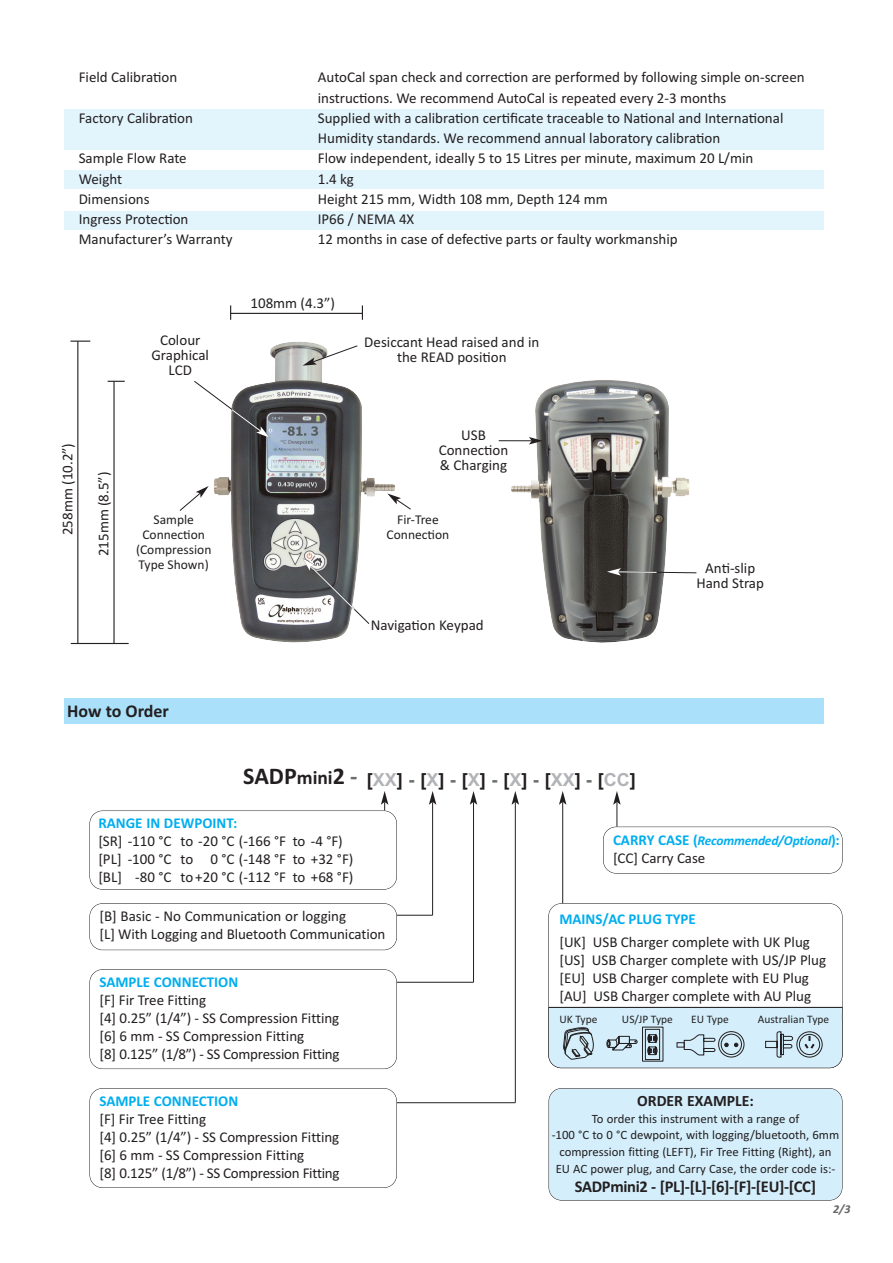
<style>
.page{position:relative;width:893px;height:1263px;background:#fff}
.page>*{position:absolute;margin:0;border:0;box-sizing:border-box;transform-origin:0 0}
.t1{font:700 24px "Calibri";color:#231f20}
.t2{font:700 18px "Arial";color:#231f20}
.t3{font:700 18px "Calibri";color:#231f20}
.t4{font:700 16.5px "Calibri";letter-spacing:-.02em;color:#231f20}
.t5{font:700 15.75px "Calibri";color:#231f20}
.t6{font:15px/18px "Calibri";color:#231f20}
.t7{font:700 15px "Calibri";color:#00aeef}
.t8{font:13.5px/15px "Calibri";color:#231f20;text-align:center}
.t9{font:italic 700 13.5px "Calibri";letter-spacing:-.015em;color:#00aeef}
.t10{font:12.75px/16.8px "Calibri";color:#231f20;text-align:center}
.t11{font:italic 700 12px "Calibri";color:#636366}
.t12{font:11.4px "Calibri";color:#231f20}
.s1{font-size:19.5px}
.s2{color:#6c6d70}
.s3{color:#b2b3b7}
.s4{font-style:normal;font-size:15px}
</style>
<div class="page">
<div style="left:64px;top:211px;width:760px;height:18px;background:#e2f4fc"></div>
<div style="left:64px;top:109px;width:760px;height:41px;background:#e2f4fc"></div>
<div style="left:64px;top:170px;width:760px;height:18px;background:#e2f4fc"></div>
<div style="left:65px;top:698px;width:759px;height:26px;background:#aae0f9"></div>
<img style="left:514px;top:380px;width:176px;height:263px">
<img style="left:214px;top:342px;width:151px;height:301px">
<svg style="left:390px;top:496px;width:21px;height:14px"></svg>
<svg style="left:607px;top:568px;width:90px;height:8px"></svg>
<hr style="left:499px;top:440px;width:33px;height:1px;background:#231f20">
<svg style="left:529px;top:437px;width:14px;height:7px"></svg>
<svg style="left:179px;top:486px;width:30px;height:25px"></svg>
<svg style="left:303px;top:345px;width:55px;height:21px"></svg>
<svg style="left:303px;top:558px;width:67px;height:67px"></svg>
<svg style="left:230px;top:305px;width:1px;height:15px"></svg>
<svg style="left:362px;top:305px;width:1px;height:15px"></svg>
<hr style="left:231px;top:313px;width:131px;height:1px;background:#231f20">
<svg style="left:70px;top:341px;width:20px;height:1px"></svg>
<svg style="left:108px;top:381px;width:17px;height:1px"></svg>
<hr style="left:71px;top:643px;width:58px;height:1px;background:#231f20">
<hr style="left:77px;top:341px;width:1px;height:302px;background:#231f20">
<hr style="left:113px;top:381px;width:2px;height:262px;background:#231f20">
<svg style="left:194px;top:380px;width:76px;height:58px"></svg>
<div style="left:89px;top:810px;width:308px;height:80px;border:1px solid #231f20;border-radius:13px"></div>
<div style="left:549px;top:1088px;width:293px;height:112px;background:#d4effb;border-radius:13px"></div>
<div style="left:548px;top:1088px;width:294px;height:112px;border:1px solid #231f20;border-radius:13px"></div>
<div style="left:89px;top:969px;width:308px;height:100px;border:1px solid #231f20;border-radius:13px"></div>
<div style="left:89px;top:903px;width:308px;height:47px;border:1px solid #231f20;border-radius:13px"></div>
<div style="left:603px;top:827px;width:239px;height:46px;border:1px solid #231f20;border-radius:13px"></div>
<div style="left:89px;top:1088px;width:308px;height:100px;border:1px solid #231f20;border-radius:13px"></div>
<svg style="left:381px;top:791px;width:7px;height:19px"></svg>
<hr style="left:562px;top:802px;width:1px;height:101px;background:#231f20">
<svg style="left:559px;top:791px;width:7px;height:14px"></svg>
<hr style="left:473px;top:802px;width:1px;height:180px;background:#231f20">
<svg style="left:470px;top:791px;width:7px;height:14px"></svg>
<hr style="left:515px;top:802px;width:1px;height:301px;background:#231f20">
<svg style="left:512px;top:791px;width:7px;height:14px"></svg>
<svg style="left:613px;top:791px;width:8px;height:36px"></svg>
<hr style="left:397px;top:982px;width:76px;height:1px;background:#231f20">
<hr style="left:432px;top:802px;width:1px;height:113px;background:#231f20">
<svg style="left:429px;top:791px;width:7px;height:14px"></svg>
<hr style="left:397px;top:915px;width:36px;height:1px;background:#231f20">
<hr style="left:397px;top:1102px;width:118px;height:1px;background:#231f20">
<svg style="left:548px;top:1007px;width:295px;height:61px;background:#c3dbe6"></svg>
<hr style="left:548px;top:1007px;width:294px;height:1px;background:#231f20">
<img style="left:365px;top:478px;width:30px;height:19px">
<svg style="left:514px;top:476px;width:32px;height:26px"></svg>
<img style="left:511px;top:480px;width:35px;height:19px">
<p class="t6" style="left:79px;top:68px;width:100px">Field Calibration</p>
<p class="t6" style="left:318px;top:67px;width:488px;line-height:20.2px">AutoCal span check and correction are performed by following simple on-screen instructions. We recommend AutoCal is repeated every 2-3 months</p>
<p class="t6" style="left:79px;top:109px;width:116px">Factory Calibration</p>
<p class="t6" style="left:318px;top:107px;width:467px;line-height:20.2px">Supplied with a calibration certificate traceable to National and International<br>Humidity standards. We recommend annual laboratory calibration</p>
<p class="t6" style="left:79px;top:149px;width:110px">Sample Flow Rate</p>
<p class="t6" style="left:318px;top:149px;width:437px">Flow independent, ideally 5 to 15 Litres per minute, maximum 20 L/min</p>
<p class="t6" style="left:79px;top:169px;width:45px">Weight</p>
<p class="t6" style="left:318px;top:169px;width:38px">1.4 kg</p>
<p class="t6" style="left:79px;top:190px;width:72px">Dimensions</p>
<p class="t6" style="left:318px;top:190px;width:291px">Height 215 mm, Width 108 mm, Depth 124 mm</p>
<p class="t6" style="left:79px;top:210px;width:111px">Ingress Protection</p>
<p class="t6" style="left:318px;top:210px;width:98px">IP66 / NEMA 4X</p>
<p class="t6" style="left:79px;top:230px;width:155px">Manufacturer’s Warranty</p>
<p class="t6" style="left:318px;top:230px;width:361px">12 months in case of defective parts or faulty workmanship</p>
<p class="t6" style="left:58px;top:535px;width:94px;rotate:-90deg">258mm (10.2”)</p>
<p class="t6" style="left:94px;top:556px;width:86px;rotate:-90deg">215mm (8.5”)</p>
<p class="t6" style="left:151px;top:333px;width:59px;line-height:15px;text-align:center">Colour<br>Graphical<br>LCD</p>
<p class="t6" style="left:250px;top:294px;width:86px">108mm (4.3”)</p>
<p class="t6" style="left:364px;top:335px;width:176px;line-height:15px;text-align:center">Desiccant Head raised and in the READ position</p>
<p class="t6" style="left:439px;top:427px;width:71px;line-height:15px;text-align:center">USB<br>Connection &amp; Charging</p>
<p class="t8" style="left:136px;top:512px;width:77px">Sample<br>Connection (Compression<br>Type Shown)</p>
<p class="t8" style="left:387px;top:512px;width:64px">Fir-Tree<br>Connection</p>
<p class="t6" style="left:371px;top:616px;width:114px">Navigation Keypad</p>
<p class="t3" style="left:67px;top:701px;width:103px">How to Order</p>
<h1 class="t1" style="left:243px;top:762px;width:116px">SADP<span class="s1">mini</span>2 <span class="s2">-</span></h1>
<p class="t2" style="left:367px;top:769px;width:270px">[<span class="s3">XX</span>] <span class="s2">-</span> [<span class="s3">X</span>] <span class="s2">-</span> [<span class="s3">X</span>] <span class="s2">-</span> [<span class="s3">X</span>] <span class="s2">-</span> [<span class="s3">XX</span>] <span class="s2">-</span> [<span class="s3">CC</span>]</p>
<p class="t6" style="left:696px;top:560px;width:69px;line-height:15px;text-align:center">Anti-slip<br>Hand Strap</p>
<p class="t7" style="left:98px;top:814px;width:140px">RANGE IN DEWPOINT:</p>
<p class="t6" style="left:98px;top:832px;width:257px">[SR] -110 °C to -20 °C (-166 °F to -4 °F) [PL] -100 °C to 0 °C (-148 °F to +32 °F) [BL] -80 °C to+20 °C (-112 °F to +68 °F)</p>
<p class="t6" style="left:99px;top:907px;width:288px">[B] Basic - No Communication or logging<br>[L] With Logging and Bluetooth Communication</p>
<p class="t7" style="left:99px;top:973px;width:140px">SAMPLE CONNECTION</p>
<p class="t6" style="left:99px;top:991px;width:242px">[F] Fir Tree Fitting<br>[4] 0.25” (1/4”) - SS Compression Fitting [6] 6 mm - SS Compression Fitting<br>[8] 0.125” (1/8”) - SS Compression Fitting</p>
<p class="t7" style="left:99px;top:1092px;width:140px">SAMPLE CONNECTION</p>
<p class="t6" style="left:99px;top:1110px;width:242px">[F] Fir Tree Fitting<br>[4] 0.25” (1/4”) - SS Compression Fitting [6] 6 mm - SS Compression Fitting<br>[8] 0.125” (1/8”) - SS Compression Fitting</p>
<p class="t9" style="left:613px;top:832px;width:228px"><span class="s4">CARRY CASE (</span>Recommended/Optional<span class="s4">):</span></p>
<p class="t6" style="left:613px;top:849px;width:94px">[CC] Carry Case</p>
<p class="t7" style="left:559px;top:909px;width:138px">MAINS/AC PLUG TYPE</p>
<p class="t6" style="left:559px;top:932px;width:268px">[UK] USB Charger complete with UK Plug [US] USB Charger complete with US/JP Plug [EU] USB Charger complete with EU Plug [AU] USB Charger complete with AU Plug</p>
<p class="t12" style="left:560px;top:1012px;width:39px">UK Type</p>
<p class="t12" style="left:622px;top:1012px;width:52px">US/JP Type</p>
<p class="t12" style="left:691px;top:1012px;width:39px">EU Type</p>
<p class="t12" style="left:758px;top:1012px;width:73px">Australian Type</p>
<p class="t5" style="left:637px;top:1091px;width:118px">ORDER EXAMPLE:</p>
<p class="t10" style="left:552px;top:1110px;width:289px">To order this instrument with a range of<br>-100 °C to 0 °C dewpoint, with logging/bluetooth, 6mm compression fitting (LEFT), Fir Tree Fitting (Right), an EU AC power plug, and Carry Case, the order code is:-</p>
<p class="t4" style="left:575px;top:1177px;width:243px">SADPmini2 - [PL]-[L]-[6]-[F]-[EU]-[CC]</p>
<p class="t11" style="left:833px;top:1202px;width:19px">2/3</p>
</div>
